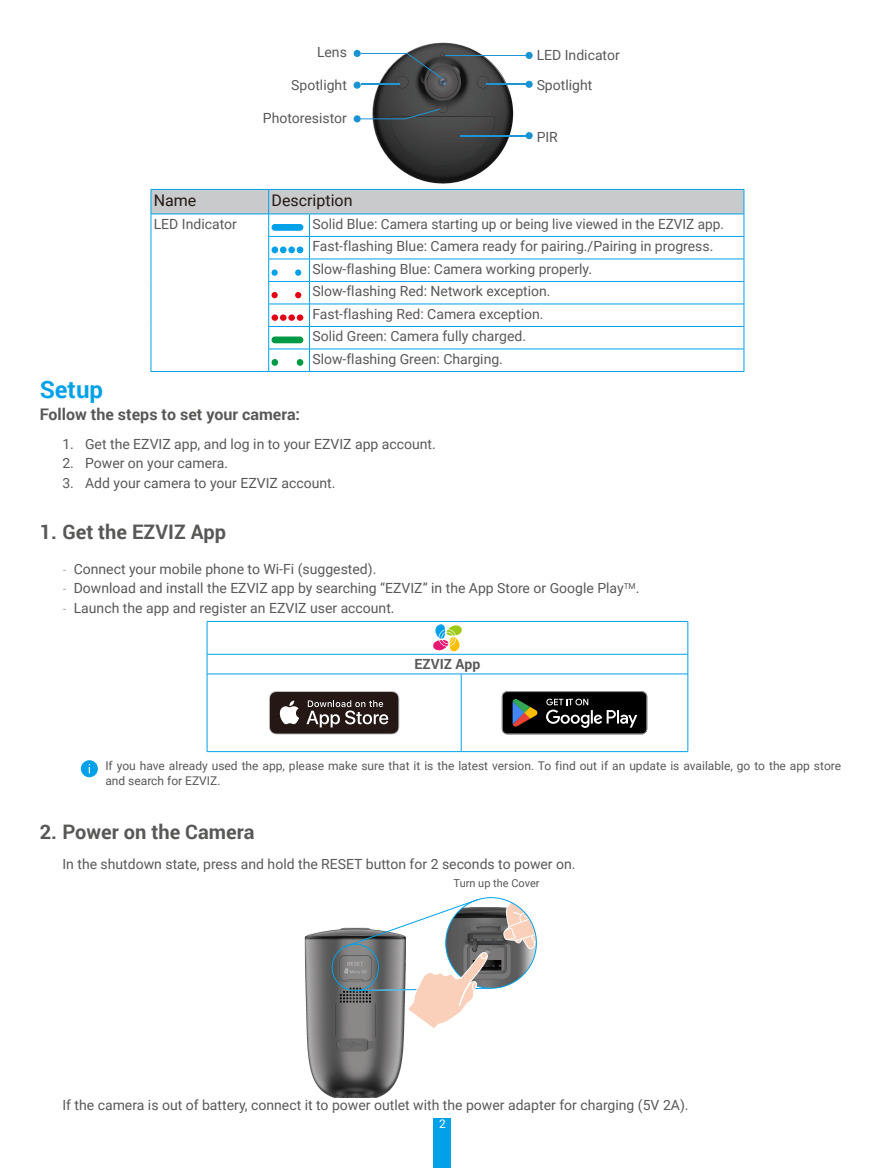
<style>
.page{position:relative;width:885px;height:1168px;background:#fff}
.page>*{position:absolute;margin:0;border:0;box-sizing:border-box;transform-origin:0 0}
.t1{font:700 24px "Roboto";color:#00a1e9}
.t2{font:700 20px "Roboto";color:#595857}
.t3{font:700 16px "Roboto";color:#595857}
.t4{font:16px "Roboto";color:#231916}
.t5{font:14px/22.6px "Roboto";color:#595857}
.t6{font:700 14px "Roboto";color:#595857}
.t7{font:12px/14.4px "Roboto";color:#595857}
.t8{font:12px "Roboto";color:#fff}
.t9{font:11px "Roboto";color:#595857}
.s1{font-family:"DIN Cond";font-weight:300}
</style>
<div class="page">
<div style="left:434px;top:1118px;width:17px;height:50px;background:#00a1e9"></div>
<img style="left:373px;top:43px;width:140px;height:141px">
<hr style="left:486px;top:84px;width:39px;height:1px;background:#1f95d4">
<hr style="left:444px;top:55px;width:81px;height:1px;background:#1f95d4">
<hr style="left:460px;top:135px;width:65px;height:1px;background:#1f95d4">
<svg style="left:361px;top:53px;width:81px;height:26px"></svg>
<svg style="left:361px;top:109px;width:79px;height:10px"></svg>
<hr style="left:361px;top:84px;width:38px;height:1px;background:#1f95d4">
<div style="left:525px;top:52px;width:7px;height:7px;background:#1994d3;border-radius:50%"></div>
<div style="left:525px;top:81px;width:7px;height:7px;background:#1994d3;border-radius:50%"></div>
<div style="left:525px;top:132px;width:7px;height:7px;background:#1994d3;border-radius:50%"></div>
<div style="left:353px;top:50px;width:7px;height:7px;background:#1994d3;border-radius:50%"></div>
<div style="left:353px;top:82px;width:7px;height:7px;background:#1994d3;border-radius:50%"></div>
<div style="left:353px;top:115px;width:7px;height:7px;background:#1994d3;border-radius:50%"></div>
<hr style="left:151px;top:371px;width:118px;height:1px;background:#00a1e9">
<hr style="left:269px;top:371px;width:40px;height:1px;background:#00a1e9">
<hr style="left:309px;top:371px;width:435px;height:1px;background:#00a1e9">
<svg style="left:151px;top:189px;width:593px;height:182px"></svg>
<div style="left:271px;top:314px;width:7px;height:7px;background:#e60013;border-radius:50%"></div>
<div style="left:297px;top:314px;width:6px;height:7px;background:#e60013;border-radius:50%"></div>
<div style="left:280px;top:314px;width:6px;height:7px;background:#e60013;border-radius:50%"></div>
<div style="left:288px;top:314px;width:7px;height:7px;background:#e60013;border-radius:50%"></div>
<div style="left:271px;top:336px;width:32px;height:7px;background:#094;border-radius:3px"></div>
<div style="left:271px;top:359px;width:7px;height:7px;background:#094;border-radius:50%"></div>
<div style="left:297px;top:359px;width:6px;height:7px;background:#094;border-radius:50%"></div>
<hr style="left:207px;top:621px;width:254px;height:1px;background:#00a1e9">
<hr style="left:207px;top:621px;width:1px;height:33px;background:#00a1e9">
<hr style="left:461px;top:621px;width:227px;height:1px;background:#00a1e9">
<hr style="left:687px;top:621px;width:1px;height:33px;background:#00a1e9">
<hr style="left:207px;top:654px;width:254px;height:1px;background:#00a1e9">
<svg style="left:207px;top:654px;width:1px;height:20px"></svg>
<hr style="left:461px;top:654px;width:227px;height:1px;background:#00a1e9">
<svg style="left:687px;top:654px;width:1px;height:20px"></svg>
<hr style="left:207px;top:674px;width:254px;height:1px;background:#00a1e9">
<hr style="left:207px;top:674px;width:1px;height:77px;background:#00a1e9">
<hr style="left:461px;top:674px;width:227px;height:1px;background:#00a1e9">
<hr style="left:461px;top:674px;width:1px;height:77px;background:#00a1e9">
<hr style="left:687px;top:674px;width:1px;height:77px;background:#00a1e9">
<hr style="left:207px;top:751px;width:254px;height:1px;background:#00a1e9">
<hr style="left:461px;top:751px;width:227px;height:1px;background:#00a1e9">
<svg style="left:433px;top:624px;width:29px;height:27px"></svg>
<svg style="left:269px;top:691px;width:130px;height:43px"></svg>
<svg style="left:502px;top:691px;width:145px;height:43px"></svg>
<div style="left:81px;top:760px;width:17px;height:17px;background:#00a1e9;border-radius:50%"></div>
<img style="left:304px;top:930px;width:101px;height:167px">
<svg style="left:331px;top:897px;width:206px;height:132px"></svg>
<svg style="left:332px;top:1097px;width:47px;height:1px"></svg>
<p class="t5" style="left:317px;top:40px;width:31px">Lens</p>
<p class="t5" style="left:291px;top:73px;width:57px">Spotlight</p>
<p class="t5" style="left:263px;top:106px;width:85px">Photoresistor</p>
<p class="t5" style="left:536px;top:39px;width:85px;line-height:30.2px">LED Indicator<br>Spotlight</p>
<p class="t5" style="left:536px;top:125px;width:23px">PIR</p>
<p class="t4" style="left:154px;top:189px;width:44px">Name</p>
<p class="t4" style="left:271px;top:189px;width:82px">Description</p>
<p class="t5" style="left:154px;top:212px;width:85px">LED Indicator</p>
<p class="t5" style="left:312px;top:212px;width:413px">Solid Blue: Camera starting up or being live viewed in the EZVIZ app.<br>Fast-flashing Blue: Camera ready for pairing./Pairing in progress.<br>Slow-flashing Blue: Camera working properly.<br>Slow-flashing Red: Network exception.<br>Fast-flashing Red: Camera exception.<br>Solid Green: Camera fully charged.<br>Slow-flashing Green: Charging.</p>
<h1 class="t1" style="left:40px;top:372px;width:65px">Setup</h1>
<p class="t3" style="left:40px;top:403px;width:262px">Follow the steps to set your camera:</p>
<p class="t5" style="left:62px;top:432px;width:375px">1. Get the EZVIZ app, and log in to your EZVIZ app account.</p>
<p class="t5" style="left:62px;top:452px;width:167px">2. Power on your camera.</p>
<p class="t5" style="left:62px;top:471px;width:274px">3. Add your camera to your EZVIZ account.</p>
<h2 class="t2" style="left:40px;top:517px;width:188px">1. Get the EZVIZ App</h2>
<p class="t5" style="left:62px;top:557px;width:315px"><span class="s1">-</span> Connect your mobile phone to Wi-Fi (suggested).</p>
<p class="t5" style="left:62px;top:576px;width:578px"><span class="s1">-</span> Download and install the EZVIZ app by searching “EZVIZ” in the App Store or Google Play<sup>TM</sup>.</p>
<p class="t5" style="left:62px;top:596px;width:334px"><span class="s1">-</span> Launch the app and register an EZVIZ user account.</p>
<p class="t6" style="left:414px;top:654px;width:67px">EZVIZ App</p>
<p class="t7" style="left:105px;top:759px;width:737px">If you have already used the app, please make sure that it is the latest version. To find out if an update is available, go to the app store and search for EZVIZ.</p>
<h2 class="t2" style="left:40px;top:818px;width:216px">2. Power on the Camera</h2>
<p class="t5" style="left:62px;top:852px;width:514px">In the shutdown state, press and hold the RESET button for 2 seconds to power on.</p>
<p class="t9" style="left:453px;top:875px;width:87px">Turn up the Cover</p>
<p class="t5" style="left:62px;top:1093px;width:627px">If the camera is out of battery, connect it to power outlet with the power adapter for charging (5V 2A).</p>
<p class="t8" style="left:439px;top:1116px;width:8px">2</p>
</div>
